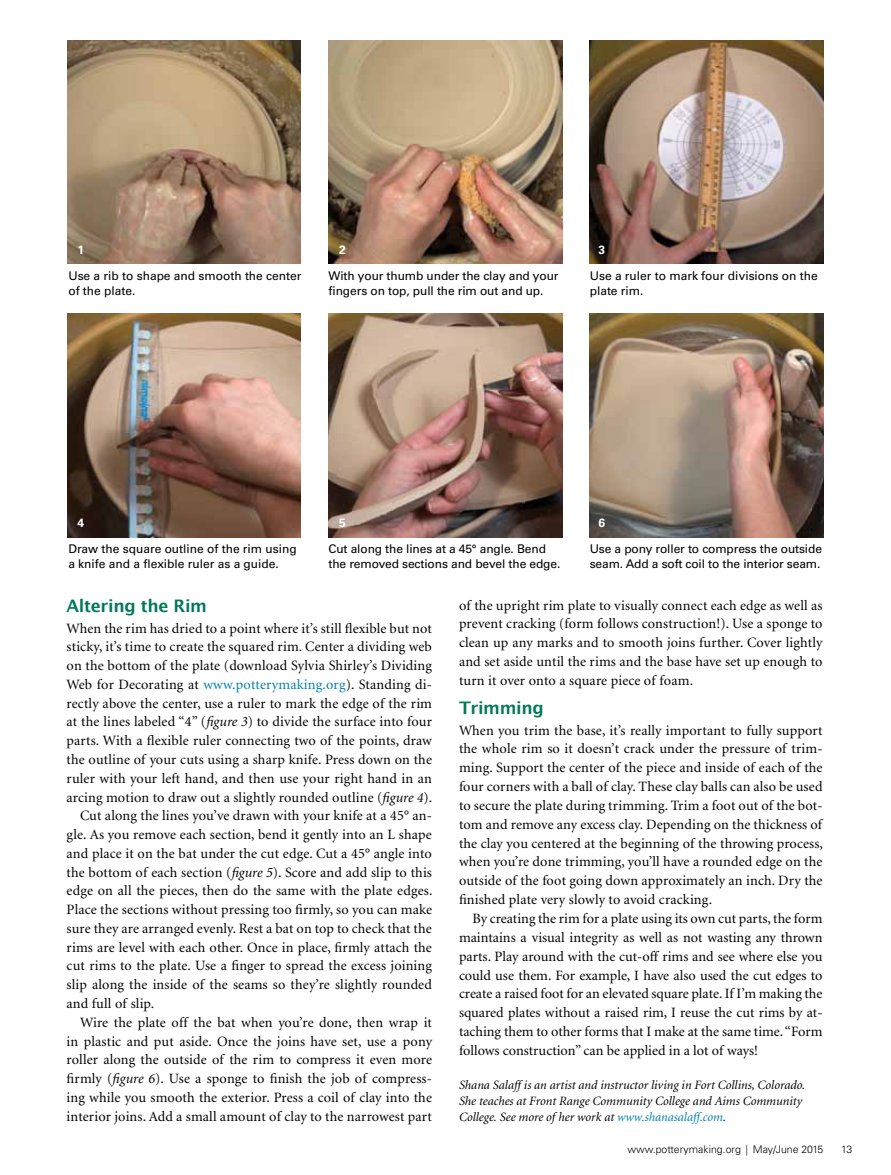
<style>
.page{position:relative;width:891px;height:1175px;background:#fff}
.page>*{position:absolute;margin:0;border:0;box-sizing:border-box;transform-origin:0 0}
.t1{font:700 17.25px "Lucida Grande";letter-spacing:-.02em;color:#007859}
.t2{font:14.25px/18.9px "Minion";letter-spacing:.01em;color:#000;text-align:justify}
.t3{font:italic 12.75px/15.9px "Minion";color:#000}
.t4{font:12px/15px "Univers";letter-spacing:-.01em;color:#000}
.t5{font:700 12px "Univers";color:#fff}
.t6{font:300 10.5px "Univers";color:#000}
.s1{color:#0080ae}
.s2{font-style:italic}
.s3{font-family:"Minion Display";font-weight:400}
</style>
<div class="page">
<img style="left:68px;top:40px;width:233px;height:224px">
<img style="left:68px;top:314px;width:233px;height:223px">
<img style="left:328px;top:40px;width:235px;height:224px">
<img style="left:328px;top:314px;width:235px;height:223px">
<img style="left:590px;top:40px;width:234px;height:224px">
<img style="left:590px;top:314px;width:234px;height:223px">
<p class="t5" style="left:77px;top:243px;width:8px">1</p>
<p class="t4" style="left:68px;top:268px;width:235px">Use a rib to shape and smooth the center of the plate.</p>
<p class="t5" style="left:339px;top:243px;width:8px">2</p>
<p class="t4" style="left:329px;top:268px;width:232px">With your thumb under the clay and your fingers on top, pull the rim out and up.</p>
<p class="t5" style="left:599px;top:243px;width:8px">3</p>
<p class="t4" style="left:590px;top:268px;width:229px">Use a ruler to mark four divisions on the plate rim.</p>
<p class="t5" style="left:77px;top:516px;width:8px">4</p>
<p class="t4" style="left:68px;top:541px;width:230px">Draw the square outline of the rim using a knife and a flexible ruler as a guide.</p>
<p class="t5" style="left:339px;top:516px;width:8px">5</p>
<p class="t4" style="left:329px;top:541px;width:233px">Cut along the lines at a 45° angle. Bend the removed sections and bevel the edge.</p>
<p class="t5" style="left:599px;top:516px;width:8px">6</p>
<p class="t4" style="left:590px;top:541px;width:234px">Use a pony roller to compress the outside seam. Add a soft coil to the interior seam.</p>
<p class="t1" style="left:67px;top:592px;width:142px">Altering the Rim</p>
<p class="t2" style="left:67px;top:619px;width:367px">When the rim has dried to a point where it’s still flexible but not</p>
<p class="t2" style="left:67px;top:638px;width:367px">sticky, it’s time to create the squared rim. Center a dividing web</p>
<p class="t2" style="left:67px;top:656px;width:367px">on the bottom of the plate (download Sylvia Shirley’s Dividing</p>
<p class="t2" style="left:67px;top:675px;width:367px">Web for Decorating at <span class="s1">www.potterymaking.org</span>). Standing di-</p>
<p class="t2" style="left:67px;top:694px;width:367px">rectly above the center, use a ruler to mark the edge of the rim</p>
<p class="t2" style="left:67px;top:713px;width:367px">at the lines labeled “4” (<span class="s2">figure 3</span>) to divide the surface into four</p>
<p class="t2" style="left:67px;top:731px;width:367px">parts. With a flexible ruler connecting two of the points, draw</p>
<p class="t2" style="left:67px;top:750px;width:367px">the outline of your cuts using a sharp knife. Press down on the</p>
<p class="t2" style="left:67px;top:769px;width:367px">ruler with your left hand, and then use your right hand in an</p>
<p class="t2" style="left:67px;top:788px;width:367px">arcing motion to draw out a slightly rounded outline (<span class="s2">figure 4</span>).</p>
<p class="t2" style="left:80px;top:806px;width:353px">Cut along the lines you’ve drawn with your knife at a 45° an-</p>
<p class="t2" style="left:67px;top:825px;width:367px">gle. As you remove each section, bend it gently into an L shape</p>
<p class="t2" style="left:67px;top:844px;width:367px">and place it on the bat under the cut edge. Cut a 45° angle into</p>
<p class="t2" style="left:67px;top:863px;width:367px">the bottom of each section (<span class="s2">figure 5</span>). Score and add slip to this</p>
<p class="t2" style="left:67px;top:882px;width:367px">edge on all the pieces, then do the same with the plate edges.</p>
<p class="t2" style="left:67px;top:900px;width:367px">Place the sections without pressing too firmly, so you can make</p>
<p class="t2" style="left:67px;top:919px;width:367px">sure they are arranged evenly. Rest a bat on top to check that the</p>
<p class="t2" style="left:67px;top:938px;width:367px">rims are level with each other. Once in place, firmly attach the</p>
<p class="t2" style="left:67px;top:957px;width:367px">cut rims to the plate. Use a finger to spread the excess joining</p>
<p class="t2" style="left:67px;top:975px;width:367px">slip along the inside of the seams so they’re slightly rounded</p>
<p class="t2" style="left:67px;top:994px;width:89px">and full of slip.</p>
<p class="t2" style="left:80px;top:1013px;width:353px">Wire the plate off the bat when you’re done, then wrap it</p>
<p class="t2" style="left:67px;top:1032px;width:367px">in plastic and put aside. Once the joins have set, use a pony</p>
<p class="t2" style="left:67px;top:1050px;width:367px">roller along the outside of the rim to compress it even more</p>
<p class="t2" style="left:67px;top:1069px;width:367px">firmly (<span class="s2">figure 6</span>). Use a sponge to finish the job of compress-</p>
<p class="t2" style="left:67px;top:1088px;width:367px">ing while you smooth the exterior. Press a coil of clay into the</p>
<p class="t2" style="left:67px;top:1107px;width:367px">interior joins. Add a small amount of clay to the narrowest part</p>
<p class="t2" style="left:459px;top:596px;width:365px">of the upright rim plate to visually connect each edge as well as prevent cracking (form follows construction!). Use a sponge to clean up any marks and to smooth joins further. Cover lightly and set aside until the rims and the base have set up enough to turn it over onto a square piece of foam.</p>
<p class="t1" style="left:459px;top:694px;width:86px">Trimming</p>
<p class="t2" style="left:459px;top:721px;width:366px">When you trim the base, it’s really important to fully support the whole rim so it doesn’t crack under the pressure of trim&shy;ming. Support the center of the piece and inside of each of the four corners with a ball of clay. These clay balls can also be used to secure the plate during trimming. Trim a foot out of the bot&shy;tom and remove any excess clay. Depending on the thickness of the clay you centered at the beginning of the throwing process, when you’re done trimming, you’ll have a rounded edge on the outside of the foot going down approximately an inch. Dry the finished plate very slowly to avoid cracking.</p>
<p class="t2" style="left:459px;top:909px;width:365px;text-indent:13px">By creating the rim for a plate using its own cut parts, the form maintains a visual integrity as well as not wasting any thrown parts. Play around with the cut-off rims and see where else you could use them. For example, I have also used the cut edges to create a raised foot for an elevated square plate. If I’m making the squared plates without a raised rim, I reuse the cut rims by at&shy;taching them to other forms that I make at the same time. “Form follows construction” can be applied in a lot of ways!</p>
<p class="t3" style="left:459px;top:1077px;width:348px">Shana Salaff is an artist and instructor living in Fort Collins, Colorado.<br>She teaches at Front Range Community College and Aims Community<br>College. See more of her work at <span class="s1">www.shanasalaff.com</span>.</p>
<p class="t6" style="left:627px;top:1142px;width:198px">www.potterymaking.org <span class="s3">|</span> May/June 2015</p>
<p class="t6" style="left:841px;top:1142px;width:13px">13</p>
</div>
